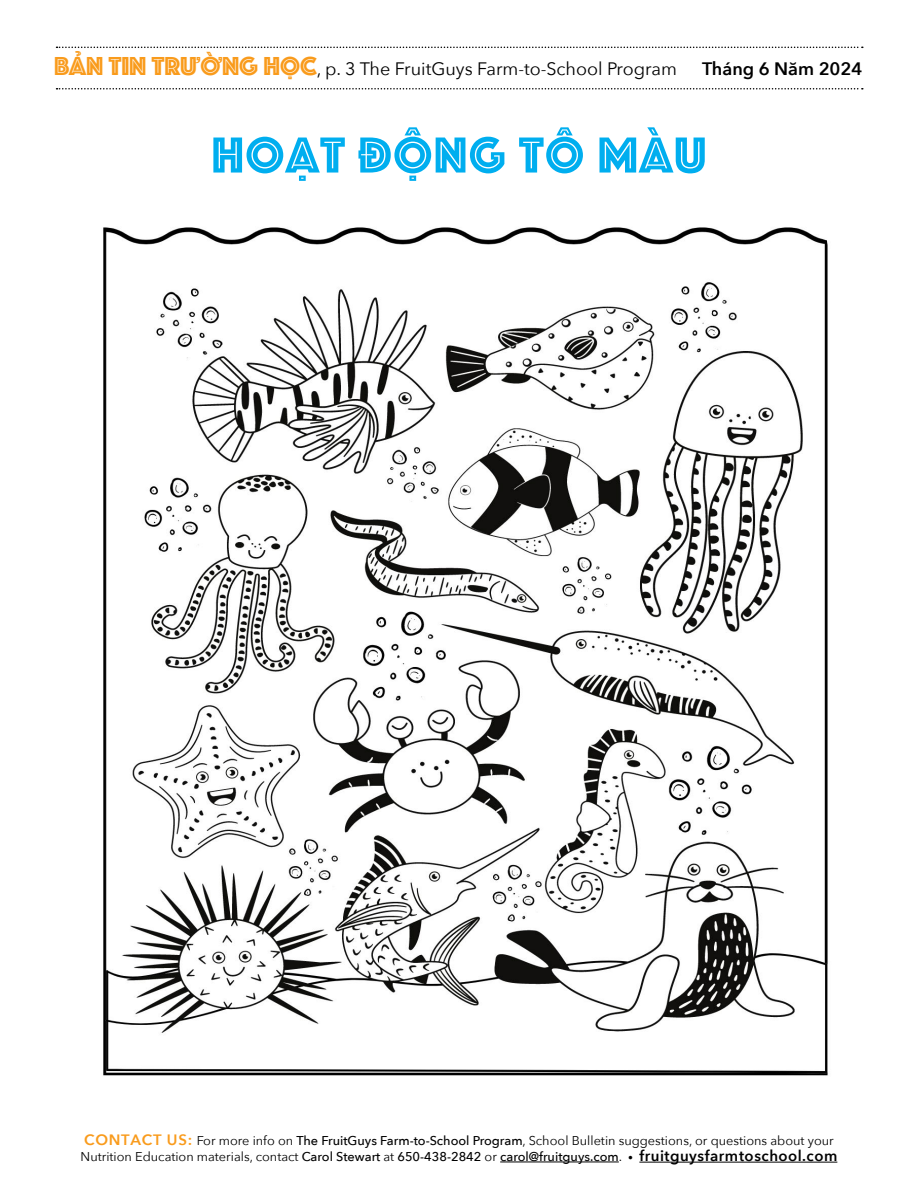
<style>
.page{position:relative;width:918px;height:1188px;background:#fff}
.page>*{position:absolute;margin:0;border:0;box-sizing:border-box;transform-origin:0 0}
.t1{font:52.5px "Phosphate Inline";letter-spacing:.03em;color:#00aeef}
.t2{font:18px "Avenir Next";color:#000}
.t3{font:600 18px "Avenir Next";color:#000}
.t4{font:12.75px/16.5px "Avenir Next";color:#000}
.s1{font-family:"Phosphate Inline";font-size:27px;color:#f99b1c}
.s2{font-weight:600;font-size:15px;color:#f99b1c}
.s3{font-weight:500}
.s4{font-size:9.75px}
.s5{font-weight:600;font-size:15px}
</style>
<div class="page">
<svg style="left:57px;top:88px;width:806px;height:2px"></svg>
<svg style="left:57px;top:47px;width:806px;height:1px"></svg>
<hr style="left:500px;top:1162px;width:119px;height:1px;background:#000">
<hr style="left:639px;top:1162px;width:198px;height:1px;background:#000">
<img style="left:103px;top:227px;width:725px;height:849px">
<h2 class="t2" style="left:54px;top:54px;width:624px"><span class="s1">BẢN TIN TRƯỜNG HỌC</span>, p. 3 The FruitGuys Farm-to-School Program</h2>
<h2 class="t3" style="left:702px;top:53px;width:162px">Tháng 6 Năm 2024</h2>
<h1 class="t1" style="left:212px;top:118px;width:496px">HOẠT ĐỘNG TÔ MÀU</h1>
<p class="t4" style="left:81px;top:1131px;width:758px"><span class="s2">CONTACT US:</span> For more info on <span class="s3">The FruitGuys Farm-to-School Program</span>, School Bulletin suggestions, or questions about your<br>Nutrition Education materials, contact <span class="s3">Carol Stewart</span> at <span class="s3">650-438-2842</span> or <span class="s3">carol@fruitguys.com</span>. <span class="s4">•</span> <span class="s5">fruitguysfarmtoschool.com</span></p>
</div>
